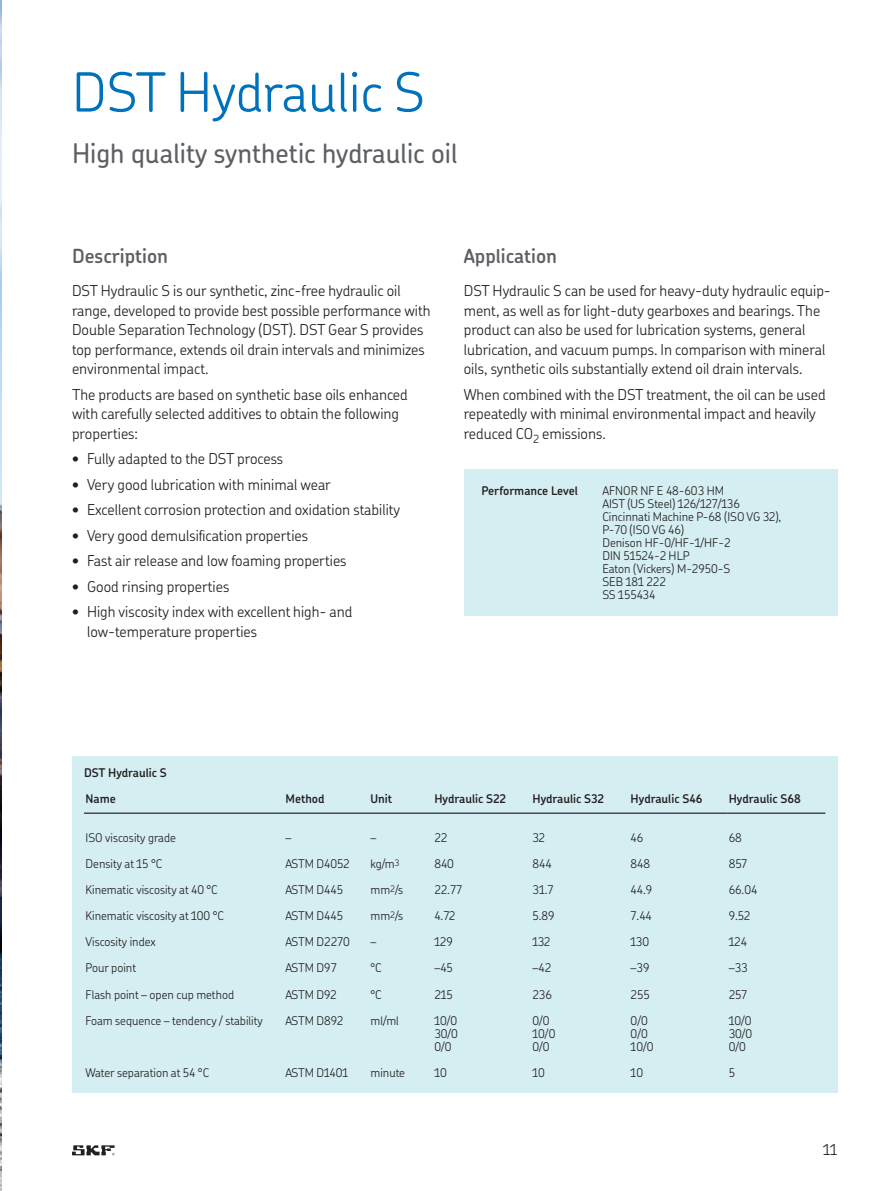
<style>
.page{position:relative;width:893px;height:1191px;background:#fff}
.page>*{position:absolute;margin:0;border:0;box-sizing:border-box;transform-origin:0 0}
.t1{font:300 54px "SKF Chevin OT";color:#0072bc}
.t2{font:500 27px "SKF Chevin OT";color:#5c5f64}
.t3{font:600 19.5px "SKF Chevin OT";color:#5c5f64}
.t4{font:300 15px/19.5px "SKF Chevin OT";color:#231f20}
.t5{font:300 12px/13px "SKF Chevin OT";color:#231f20}
.t6{font:600 12px/26.1px "SKF Chevin OT";color:#231f20}
</style>
<div class="page">
<img style="left:0;top:0;width:1px;height:1191px">
<div style="left:463px;top:469px;width:374px;height:146px;background:#d5eef1"></div>
<div style="left:72px;top:756px;width:765px;height:337px;background:#d5eef1"></div>
<hr style="left:84px;top:813px;width:200px;height:1px;background:#231f20">
<hr style="left:284px;top:813px;width:85px;height:1px;background:#231f20">
<hr style="left:369px;top:813px;width:64px;height:1px;background:#231f20">
<hr style="left:433px;top:813px;width:98px;height:1px;background:#231f20">
<hr style="left:531px;top:813px;width:98px;height:1px;background:#231f20">
<hr style="left:629px;top:813px;width:98px;height:1px;background:#231f20">
<hr style="left:727px;top:813px;width:98px;height:1px;background:#231f20">
<svg style="left:72px;top:1145px;width:43px;height:10px"></svg>
<h1 class="t1" style="left:72px;top:67px;width:354px">DST Hydraulic S</h1>
<h2 class="t2" style="left:72px;top:143px;width:387px">High quality synthetic hydraulic oil</h2>
<h3 class="t3" style="left:72px;top:247px;width:97px">Description</h3>
<p class="t4" style="left:72px;top:282px;width:360px">DST Hydraulic S is our synthetic, zinc-free hydraulic oil range, developed to provide best possible performance with Double Separation Technology (DST) DST Gear S provides top performance, extends oil drain intervals and minimizes environmental impact</p>
<p class="t4" style="left:72px;top:385px;width:337px">The products are based on synthetic base oils enhanced with carefully selected additives to obtain the following properties:</p>
<p class="t4" style="left:72px;top:450px;width:212px">• Fully adapted to the DST process</p>
<p class="t4" style="left:72px;top:475px;width:260px">• Very good lubrication with minimal wear</p>
<p class="t4" style="left:72px;top:501px;width:330px">• Excellent corrosion protection and oxidation stability</p>
<p class="t4" style="left:72px;top:526px;width:237px">• Very good demulsification properties</p>
<p class="t4" style="left:72px;top:552px;width:276px">• Fast air release and low foaming properties</p>
<p class="t4" style="left:72px;top:577px;width:159px">• Good rinsing properties</p>
<p class="t4" style="left:87px;top:603px;width:267px;text-indent:-15px">• High viscosity index with excellent high- and low-temperature properties</p>
<h3 class="t3" style="left:464px;top:247px;width:95px">Application</h3>
<p class="t4" style="left:464px;top:282px;width:369px">DST Hydraulic S can be used for heavy-duty hydraulic equip&shy;ment, as well as for light-duty gearboxes and bearings The product can also be used for lubrication systems, general lubrication, and vacuum pumps In comparison with mineral oils, synthetic oils substantially extend oil drain intervals</p>
<p class="t4" style="left:464px;top:385px;width:363px">When combined with the DST treatment, the oil can be used repeatedly with minimal environmental impact and heavily reduced CO<sub>2</sub> emissions</p>
<p class="t6" style="left:481px;top:478px;width:98px">Performance Level</p>
<p class="t5" style="left:602px;top:485px;width:180px">AFNOR NF E 48-603 HM<br>AIST (US Steel) 126/127/136<br>Cincinnati Machine P-68 (ISO VG 32),<br>P-70 (ISO VG 46)<br>Denison HF-0/HF-1/HF-2<br>DIN 51524-2 HLP<br>Eaton (Vickers) M-2950-S<br>SEB 181 222<br>SS 155434</p>
<p class="t6" style="left:84px;top:760px;width:84px">DST Hydraulic S<br>Name</p>
<p class="t6" style="left:285px;top:786px;width:41px">Method</p>
<p class="t6" style="left:370px;top:786px;width:23px">Unit</p>
<p class="t6" style="left:434px;top:786px;width:73px">Hydraulic S22</p>
<p class="t6" style="left:532px;top:786px;width:73px">Hydraulic S32</p>
<p class="t6" style="left:630px;top:786px;width:73px">Hydraulic S46</p>
<p class="t6" style="left:728px;top:786px;width:74px">Hydraulic S68</p>
<p class="t5" style="left:85px;top:832px;width:92px">ISO viscosity grade</p>
<p class="t5" style="left:285px;top:832px;width:7px">–</p>
<p class="t5" style="left:370px;top:832px;width:7px">–</p>
<p class="t5" style="left:434px;top:832px;width:14px">22</p>
<p class="t5" style="left:532px;top:832px;width:14px">32</p>
<p class="t5" style="left:630px;top:832px;width:14px">46</p>
<p class="t5" style="left:728px;top:832px;width:15px">68</p>
<p class="t5" style="left:85px;top:858px;width:78px">Density at 15 °C</p>
<p class="t5" style="left:285px;top:858px;width:66px">ASTM D4052</p>
<p class="t5" style="left:370px;top:858px;width:30px">kg/m<sup>3</sup></p>
<p class="t5" style="left:434px;top:858px;width:21px">840</p>
<p class="t5" style="left:532px;top:858px;width:21px">844</p>
<p class="t5" style="left:630px;top:858px;width:21px">848</p>
<p class="t5" style="left:728px;top:858px;width:20px">857</p>
<p class="t5" style="left:85px;top:884px;width:134px">Kinematic viscosity at 40 °C</p>
<p class="t5" style="left:285px;top:884px;width:59px">ASTM D445</p>
<p class="t5" style="left:370px;top:884px;width:34px">mm<sup>2</sup>/s</p>
<p class="t5" style="left:434px;top:884px;width:29px">22 77</p>
<p class="t5" style="left:532px;top:884px;width:22px">31 7</p>
<p class="t5" style="left:630px;top:884px;width:23px">44 9</p>
<p class="t5" style="left:728px;top:884px;width:30px">66 04</p>
<p class="t5" style="left:85px;top:910px;width:140px">Kinematic viscosity at 100 °C</p>
<p class="t5" style="left:285px;top:910px;width:59px">ASTM D445</p>
<p class="t5" style="left:370px;top:910px;width:34px">mm<sup>2</sup>/s</p>
<p class="t5" style="left:434px;top:910px;width:22px">4 72</p>
<p class="t5" style="left:532px;top:910px;width:24px">5 89</p>
<p class="t5" style="left:630px;top:910px;width:23px">7 44</p>
<p class="t5" style="left:728px;top:910px;width:23px">9 52</p>
<p class="t5" style="left:85px;top:936px;width:72px">Viscosity index</p>
<p class="t5" style="left:285px;top:936px;width:66px">ASTM D2270</p>
<p class="t5" style="left:370px;top:936px;width:7px">–</p>
<p class="t5" style="left:434px;top:936px;width:20px">129</p>
<p class="t5" style="left:532px;top:936px;width:19px">132</p>
<p class="t5" style="left:630px;top:936px;width:20px">130</p>
<p class="t5" style="left:728px;top:936px;width:20px">124</p>
<p class="t5" style="left:85px;top:962px;width:52px">Pour point</p>
<p class="t5" style="left:285px;top:962px;width:53px">ASTM D97</p>
<p class="t5" style="left:370px;top:962px;width:13px">°C</p>
<p class="t5" style="left:434px;top:962px;width:20px">–45</p>
<p class="t5" style="left:532px;top:962px;width:20px">–42</p>
<p class="t5" style="left:630px;top:962px;width:20px">–39</p>
<p class="t5" style="left:728px;top:962px;width:20px">–33</p>
<p class="t5" style="left:85px;top:988px;width:150px">Flash point – open cup method</p>
<p class="t5" style="left:285px;top:988px;width:53px">ASTM D92</p>
<p class="t5" style="left:370px;top:988px;width:13px">°C</p>
<p class="t5" style="left:434px;top:988px;width:20px">215</p>
<p class="t5" style="left:532px;top:988px;width:21px">236</p>
<p class="t5" style="left:630px;top:988px;width:21px">255</p>
<p class="t5" style="left:728px;top:988px;width:20px">257</p>
<p class="t5" style="left:85px;top:1014px;width:179px">Foam sequence – tendency / stability</p>
<p class="t5" style="left:285px;top:1014px;width:59px">ASTM D892</p>
<p class="t5" style="left:370px;top:1014px;width:30px">ml/ml</p>
<p class="t5" style="left:434px;top:1014px;width:25px;text-align:justify">10/0<br>30/0<br>0/0</p>
<p class="t5" style="left:532px;top:1014px;width:24px">0/0<br>10/0<br>0/0</p>
<p class="t5" style="left:630px;top:1014px;width:24px">0/0<br>0/0<br>10/0</p>
<p class="t5" style="left:728px;top:1014px;width:25px;text-align:justify">10/0<br>30/0<br>0/0</p>
<p class="t5" style="left:85px;top:1066px;width:125px">Water separation at 54 °C</p>
<p class="t5" style="left:285px;top:1066px;width:64px">ASTM D1401</p>
<p class="t5" style="left:370px;top:1066px;width:36px">minute</p>
<p class="t5" style="left:434px;top:1066px;width:14px">10</p>
<p class="t5" style="left:532px;top:1066px;width:14px">10</p>
<p class="t5" style="left:630px;top:1066px;width:14px">10</p>
<p class="t5" style="left:728px;top:1066px;width:8px">5</p>
<p class="t4" style="left:823px;top:1141px;width:16px">11</p>
</div>
